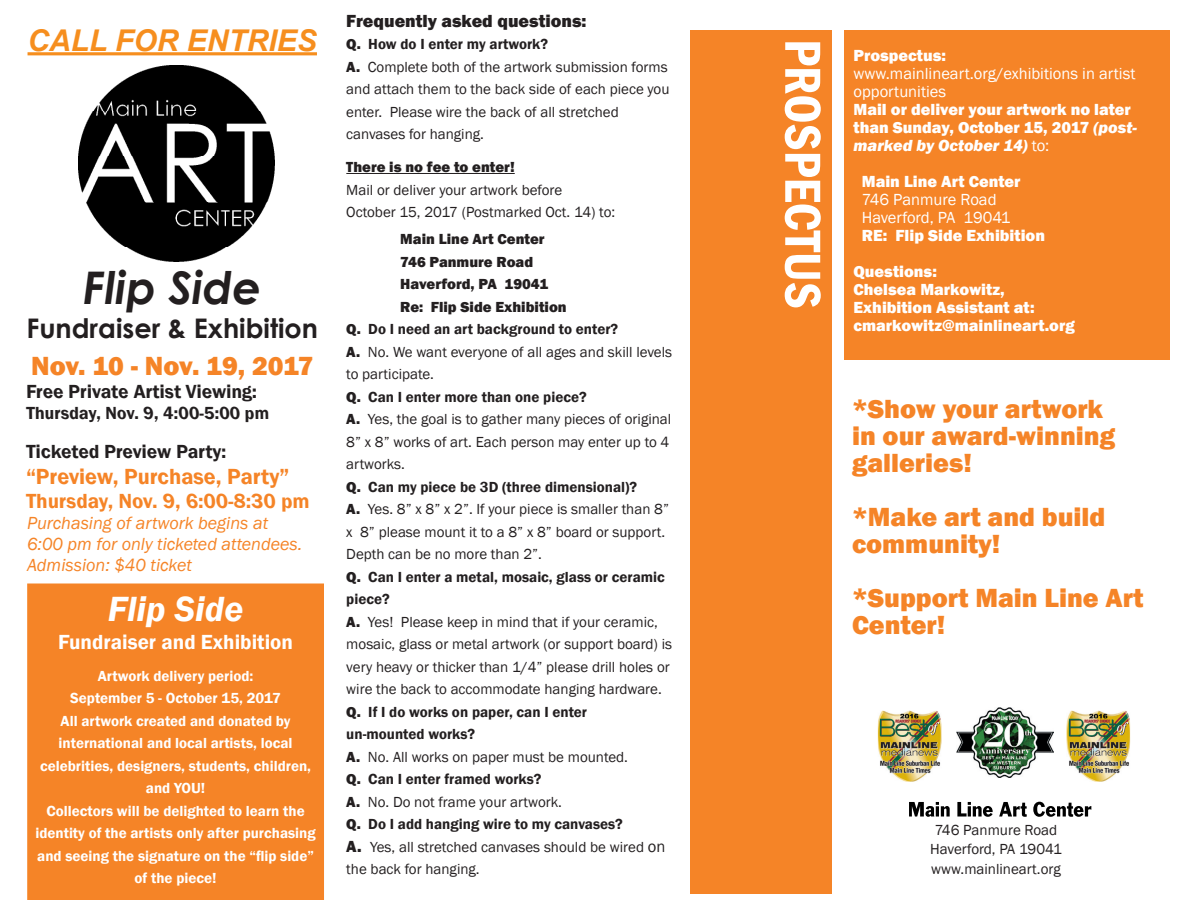
<style>
.page{position:relative;width:1188px;height:918px;background:#fff}
.page>*{position:absolute;margin:0;border:0;box-sizing:border-box;transform-origin:0 0}
.t1{font:600 condensed 52.5px "Franklin Gothic";color:#fff}
.t2{font:italic 700 45px "Century Gothic";color:#231f20}
.t3{font:italic 600 36px "Franklin Gothic";color:#fff}
.t4{font:italic 700 30px "Arial";color:#f68e1e}
.t5{font:800 27px/27px "Franklin Gothic";color:#f58427}
.t6{font:700 27px "Century Gothic";color:#231f20}
.t7{font:italic 600 22.5px "Franklin Gothic";color:#f58427}
.t8{font:italic 600 21px "Franklin Gothic";color:#f58427}
.t9{font:600 21px "Franklin Gothic";color:#fff}
.t10{font:italic 600 19.5px "Franklin Gothic";color:#231f20}
.t11{font:italic 18px/21px "Franklin Gothic";color:#f58427}
.t12{font:italic 600 18px "Franklin Gothic";color:#231f20}
.t13{font:800 18px "Franklin Gothic";color:#231f20}
.t14{font:800 16.5px/18px "Franklin Gothic";color:#fff}
.t15{font:16.5px/18px "Franklin Gothic";color:#fff}
.t16{font:15px/22.5px "Franklin Gothic";color:#231f20}
.t17{font:600 15px/22.5px "Franklin Gothic";color:#fff;text-align:center}
.t18{font:600 15px/22.5px "Franklin Gothic";color:#231f20}
.t19{font:800 15px "Franklin Gothic";color:#231f20}
.s1{font-weight:800}
.s2{font-weight:600}
.s3{font-weight:800;font-size:16.5px}
.s4{font-size:16.5px}
.s5{font-style:italic}
.s6{font-weight:400}
</style>
<div class="page">
<div style="left:27px;top:584px;width:297px;height:316px;background:#f58427"></div>
<div style="left:690px;top:30px;width:142px;height:864px;background:#f58427"></div>
<hr style="left:28px;top:52px;width:289px;height:3px;background:#f68e1e">
<img style="left:79px;top:66px;width:195px;height:195px">
<div style="left:845px;top:30px;width:325px;height:330px;background:#f58427"></div>
<img style="left:878px;top:711px;width:64px;height:71px">
<img style="left:957px;top:708px;width:96px;height:70px">
<hr style="left:346px;top:173px;width:169px;height:1px;background:#231f20">
<svg style="left:909px;top:802px;width:182px;height:15px"></svg>
<img style="left:1066px;top:711px;width:64px;height:71px">
<p class="t4" style="left:28px;top:20px;width:291px">CALL FOR ENTRIES</p>
<p class="t2" style="left:83px;top:253px;width:180px">Flip Side</p>
<p class="t6" style="left:26px;top:308px;width:293px">Fundraiser &amp; Exhibition</p>
<p class="t5" style="left:31px;top:353px;width:284px">Nov. 10 - Nov. 19, 2017</p>
<p class="t10" style="left:27px;top:379px;width:237px">Free Private ArtistViewing:</p>
<p class="t12" style="left:27px;top:402px;width:249px">Thursday,Nov.9,4:00-5:00 pm</p>
<p class="t10" style="left:27px;top:439px;width:206px">Ticketed Preview Party:</p>
<p class="t7" style="left:27px;top:462px;width:270px">“Preview,Purchase,Party”</p>
<p class="t8" style="left:27px;top:487px;width:290px">Thursday,Nov.9,6:00-8:30 pm</p>
<p class="t11" style="left:27px;top:513px;width:277px">Purchasing of artwork begins at<br>6:00 pm for only ticketed attendees.</p>
<p class="t11" style="left:27px;top:555px;width:166px">Admission: $40 ticket</p>
<p class="t3" style="left:108px;top:585px;width:137px">Flip Side</p>
<p class="t9" style="left:58px;top:629px;width:236px">Fundraiser and Exhibition</p>
<p class="t17" style="left:61px;top:665px;width:231px">Artwork delivery period:<br>September 5 - October 15, 2017<br>All artwork created and donated by</p>
<p class="t17" style="left:59px;top:732px;width:235px">international and local artists, local</p>
<p class="t17" style="left:40px;top:755px;width:273px">celebrities, designers, students, children,</p>
<p class="t17" style="left:146px;top:777px;width:61px">and YOU!</p>
<p class="t17" style="left:46px;top:800px;width:260px">Collectors will be delighted to learn the</p>
<p class="t17" style="left:35px;top:822px;width:282px;text-align:left">identity of the artists only after purchasing and seeing the signature on the “flip side”</p>
<p class="t17" style="left:135px;top:867px;width:84px">of the piece!</p>
<p class="t13" style="left:346px;top:9px;width:242px">Frequently asked questions:</p>
<p class="t18" style="left:346px;top:33px;width:203px"><span class="s1">Q.</span> How do I enter my artwork?</p>
<p class="t16" style="left:346px;top:56px;width:325px"><span class="s1">A.</span> Complete both of the artwork submission forms and attach them to the back side of each piece you enter. Please wire the back of all stretched canvases for hanging.</p>
<p class="t19" style="left:346px;top:158px;width:170px">There is no fee to enter!</p>
<p class="t16" style="left:346px;top:179px;width:270px">Mail or deliver your artwork before<br>October 15, 2017 (Postmarked Oct. 14) to:</p>
<p class="t19" style="left:400px;top:230px;width:146px">Main Line Art Center</p>
<p class="t19" style="left:400px;top:252px;width:134px">746 Panmure Road</p>
<p class="t19" style="left:400px;top:275px;width:150px">Haverford, PA 19041</p>
<p class="t19" style="left:400px;top:297px;width:168px">Re: Flip Side Exhibition</p>
<p class="t18" style="left:346px;top:318px;width:273px"><span class="s1">Q.</span> Do I need an art background to enter?</p>
<p class="t16" style="left:346px;top:341px;width:327px"><span class="s1">A.</span> No. We want everyone of all ages and skill levels to participate.</p>
<p class="t18" style="left:346px;top:386px;width:242px"><span class="s1">Q.</span> Can I enter more than one piece?</p>
<p class="t16" style="left:346px;top:408px;width:327px"><span class="s1">A.</span> Yes, the goal is to gather many pieces of original<br>8” x 8” works of art. Each person may enter up to 4 artworks.</p>
<p class="t18" style="left:346px;top:476px;width:292px"><span class="s1">Q.</span> Can my piece be 3D (three dimensional)?</p>
<p class="t16" style="left:346px;top:498px;width:324px"><span class="s1">A.</span> Yes. 8” x 8” x 2”. If your piece is smaller than 8” x 8” please mount it to a 8” x 8” board or support.<br>Depth can be no more than 2”.</p>
<p class="t18" style="left:346px;top:566px;width:320px"><span class="s1">Q.</span> Can I enter a metal, mosaic, glass or ceramic piece?</p>
<p class="t16" style="left:346px;top:611px;width:327px"><span class="s1">A.</span> Yes! Please keep in mind that if your ceramic, mosaic, glass or metal artwork (or support board) is very heavy or thicker than 1/4” please drill holes or wire the back to accommodate hanging hardware.<br><span class="s1">Q.</span> <span class="s2">If I do works on paper, can I enter<br>un-mounted works?</span></p>
<p class="t16" style="left:346px;top:746px;width:283px"><span class="s1">A.</span> No. All works on paper must be mounted.</p>
<p class="t18" style="left:346px;top:768px;width:197px"><span class="s1">Q.</span> Can I enter framed works?</p>
<p class="t16" style="left:346px;top:791px;width:217px"><span class="s1">A.</span> No. Do not frame your artwork.</p>
<p class="t18" style="left:346px;top:813px;width:278px"><span class="s1">Q.</span> Do I add hanging wire to my canvases?</p>
<p class="t16" style="left:346px;top:836px;width:321px"><span class="s3">A.</span> Yes, all stretched canvases should be wired <span class="s4">on </span>the back for hanging.</p>
<p class="t1" style="left:838px;top:39px;width:271px;rotate:90deg">PROSPECTUS</p>
<p class="t14" style="left:854px;top:47px;width:94px">Prospectus:</p>
<p class="t15" style="left:854px;top:65px;width:283px">www.mainlineart.org/exhibitions in artist opportunities</p>
<p class="t14" style="left:854px;top:101px;width:285px">Mail or deliver your artwork no later than Sunday, October 15, 2017 <span class="s5">(post&shy;marked by October 14)</span> <span class="s6">to:</span></p>
<p class="t14" style="left:862px;top:173px;width:160px">Main Line Art Center</p>
<p class="t15" style="left:862px;top:191px;width:136px">746 Panmure Road</p>
<p class="t15" style="left:862px;top:209px;width:150px">Haverford, PA 19041</p>
<p class="t14" style="left:862px;top:227px;width:185px">RE: Flip Side Exhibition</p>
<p class="t14" style="left:854px;top:263px;width:85px">Questions:</p>
<p class="t14" style="left:854px;top:281px;width:153px">Chelsea Markowitz,</p>
<p class="t14" style="left:854px;top:299px;width:183px">Exhibition Assistant at:</p>
<p class="t14" style="left:854px;top:317px;width:223px">cmarkowitz@mainlineart.org</p>
<p class="t5" style="left:852px;top:395px;width:265px">*Show your artwork in our award-winning galleries!</p>
<p class="t5" style="left:852px;top:503px;width:255px">*Make art and build community!</p>
<p class="t5" style="left:852px;top:584px;width:293px">*Support Main Line Art<br>Center!</p>
<p class="t16" style="left:935px;top:819px;width:124px">746 Panmure Road</p>
<p class="t16" style="left:930px;top:838px;width:133px">Haverford, PA 19041</p>
<p class="t16" style="left:931px;top:858px;width:131px">www.mainlineart.org</p>
</div>
